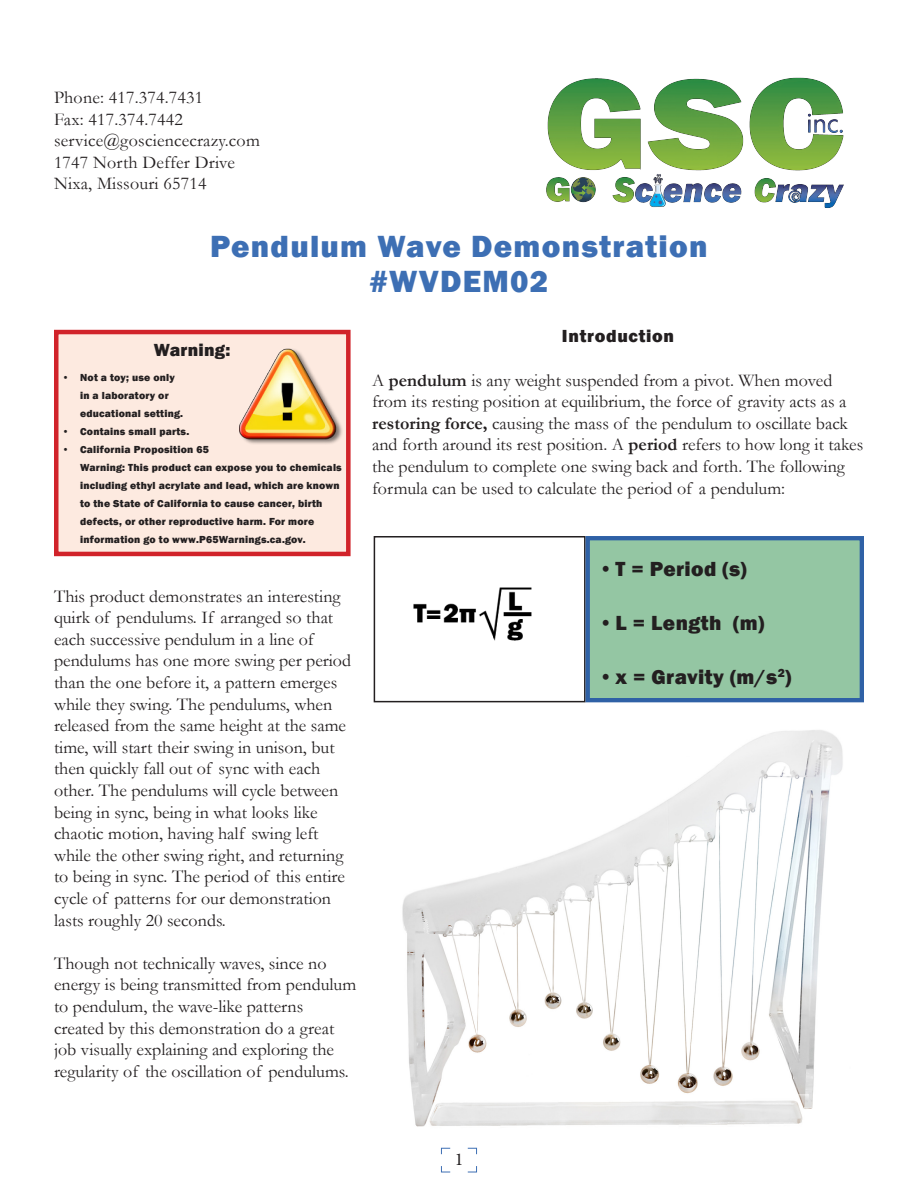
<style>
.page{position:relative;width:918px;height:1188px;background:#fff}
.page>*{position:absolute;margin:0;border:0;box-sizing:border-box;transform-origin:0 0}
.Title_Style{font:800 31.5px "Franklin Gothic";letter-spacing:.04em;color:#3d6fb4}
.t1{font:800 21px "Franklin Gothic";letter-spacing:.02em;color:#231f20}
.Body_Paragraph_Style{font:18px/21.6px "Garamond";color:#231f20}
.Address_Style_1{font:18px "Garamond";letter-spacing:.01em;color:#231f20}
.Body_Section_Style{font:800 18px "Franklin Gothic";letter-spacing:.04em;color:#231f20}
.Warning_Title_Style{font:800 18px "Franklin Gothic";letter-spacing:.015em;color:#231f20}
.t2{font:18px "Minion Pro";color:#231f20}
.t3{font:800 10.5px/18px "Franklin Gothic";letter-spacing:.02em;color:#231f20}
.s1{font-weight:700}
</style>
<div class="page">
<svg style="left:441px;top:1148px;width:36px;height:25px"></svg>
<img style="left:546px;top:77px;width:298px;height:131px">
<div style="left:56px;top:332px;width:292px;height:222px;background:#fdeae0"></div>
<div style="left:54px;top:330px;width:297px;height:226px;border:4px solid #d1232a"></div>
<img style="left:239px;top:348px;width:103px;height:96px">
<img style="left:373px;top:697px;width:477px;height:430px">
<img style="left:413px;top:587px;width:119px;height:54px">
<div style="left:374px;top:536px;width:212px;height:166px;border:2px solid #231f20"></div>
<div style="left:588px;top:538px;width:274px;height:162px;background:#94c6a3"></div>
<div style="left:586px;top:536px;width:278px;height:166px;border:4px solid #2f61a6"></div>
<p class="Address_Style_1" style="left:54px;top:85px;width:151px">Phone: 417.374.7431</p>
<p class="Address_Style_1" style="left:54px;top:107px;width:130px">Fax: 417.374.7442</p>
<p class="Address_Style_1" style="left:54px;top:128px;width:207px">service@gosciencecrazy.com</p>
<p class="Address_Style_1" style="left:54px;top:150px;width:182px">1747 North Deffer Drive</p>
<p class="Address_Style_1" style="left:54px;top:172px;width:154px">Nixa, Missouri 65714</p>
<p class="Title_Style" style="left:210px;top:227px;width:499px">Pendulum Wave Demonstration</p>
<p class="Title_Style" style="left:370px;top:261px;width:180px">#WVDEM02</p>
<p class="Warning_Title_Style" style="left:154px;top:338px;width:78px">Warning:</p>
<p class="t3" style="left:80px;top:368px;width:105px;text-indent:-18px">• Not a toy; use only in a laboratory or educational setting.</p>
<p class="t3" style="left:62px;top:422px;width:129px">• Contains small parts.</p>
<p class="t3" style="left:80px;top:440px;width:263px;text-indent:-18px">• California Proposition 65<br>Warning: This product can expose you to chemicals including ethyl acrylate and lead, which are known to the State of California to cause cancer, birth defects, or other reproductive harm. For more information go to www.P65Warnings.ca.gov.</p>
<p class="Body_Paragraph_Style" style="left:54px;top:585px;width:299px">This product demonstrates an interesting quirk of pendulums. If arranged so that each successive pendulum in a line of pendulums has one more swing per period than the one before it, a pattern emerges while they swing. The pendulums, when released from the same height at the same time, will start their swing in unison, but then quickly fall out of sync with each other. The pendulums will cycle between being in sync, being in what looks like chaotic motion, having half swing left while the other swing right, and returning to being in sync. The period of this entire cycle of patterns for our demonstration lasts roughly 20 seconds.</p>
<p class="Body_Paragraph_Style" style="left:54px;top:952px;width:304px">Though not technically waves, since no energy is being transmitted from pendulum to pendulum, the wave-like patterns created by this demonstration do a great job visually explaining and exploring the regularity of the oscillation of pendulums.</p>
<p class="Body_Section_Style" style="left:562px;top:325px;width:114px">Introduction</p>
<p class="Body_Paragraph_Style" style="left:372px;top:369px;width:493px">A <span class="s1">pendulum</span> is any weight suspended from a pivot. When moved from its resting position at equilibrium, the force of gravity acts as a <span class="s1">restoring force,</span> causing the mass of the pendulum to oscillate back and forth around its rest position. A <span class="s1">period</span> refers to how long it takes the pendulum to complete one swing back and forth. The following formula can be used to calculate the period of a pendulum:</p>
<p class="t1" style="left:599px;top:555px;width:149px">•T = Period (s)</p>
<p class="t1" style="left:599px;top:609px;width:167px">•L = Length (m)</p>
<p class="t1" style="left:599px;top:663px;width:194px">•x = Gravity (m/s<sup>2</sup>)</p>
<p class="t2" style="left:455px;top:1147px;width:10px">1</p>
</div>
